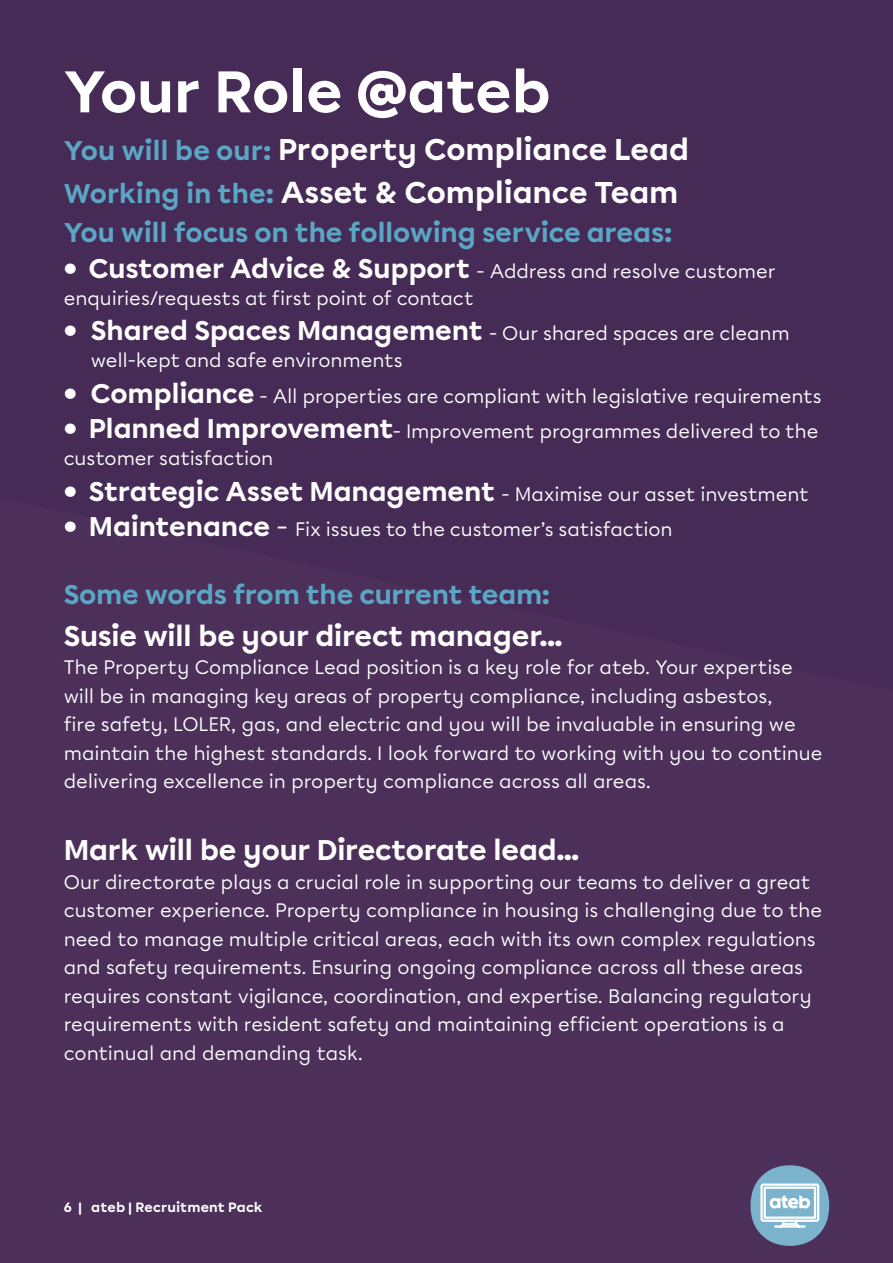
<style>
.page{position:relative;width:893px;height:1263px;background:#462b56}
.page>*{position:absolute;margin:0;border:0;box-sizing:border-box;transform-origin:0 0}
.t1{font:700 58.5px "Chromatica";letter-spacing:-.01em;color:#fff}
.t2{font:700 30px/42.5px "Chromatica";letter-spacing:-.005em;color:#fff}
.t3{font:700 28.5px "Chromatica";letter-spacing:-.01em;color:#fff}
.t4{font:700 27px "Chromatica";letter-spacing:-.01em;color:#5ba6c5}
.t5{font:19.5px/28.5px "Chromatica";letter-spacing:-.01em;color:#fff}
.t6{font:700 13.5px "Chromatica";letter-spacing:.01em;color:#fff}
.s1{font-size:27px;color:#5ba6c5}
.s2{font-weight:700;font-size:27px}
.s3{font-size:27px}
</style>
<div class="page">
<svg style="left:750px;top:1165px;width:79px;height:81px"></svg>
<h1 class="t1" style="left:64px;top:52px;width:488px">Your Role @ateb</h1>
<h2 class="t2" style="left:64px;top:129px;width:627px"><span class="s1">You will be our:</span> Property Compliance Lead<br><span class="s1">Working in the:</span> Asset &amp; Compliance Team</h2>
<h3 class="t4" style="left:64px;top:215px;width:611px">You will focus on the following service areas:</h3>
<p class="t5" style="left:64px;top:258px;width:713px;line-height:27px"><span class="s2">• Customer Advice &amp; Support</span> - Address and resolve customer enquiries/requests at first point of contact</p>
<p class="t5" style="left:91px;top:320px;width:700px;line-height:27px;text-indent:-27px"><span class="s2">• Shared Spaces Management</span> - Our shared spaces are cleanm well-kept and safe environments</p>
<p class="t5" style="left:64px;top:382px;width:759px"><span class="s2">• Compliance</span> - All properties are compliant with legislative requirements</p>
<p class="t5" style="left:64px;top:418px;width:756px;line-height:27px"><span class="s2">• Planned Improvement</span>- Improvement programmes delivered to the customer satisfaction</p>
<p class="t5" style="left:64px;top:480px;width:746px"><span class="s2">• Strategic Asset Management</span> - Maximise our asset investment</p>
<p class="t5" style="left:64px;top:515px;width:610px"><span class="s2">• Maintenance</span> <span class="s3">-</span> Fix issues to the customer’s satisfaction</p>
<h3 class="t4" style="left:64px;top:576px;width:488px">Some words from the current team:</h3>
<h3 class="t3" style="left:64px;top:616px;width:501px">Susie will be your direct manager...</h3>
<p class="t5" style="left:64px;top:653px;width:760px">The Property Compliance Lead position is a key role for ateb. Your expertise will be in managing key areas of property compliance, including asbestos,<br>fire safety, LOLER, gas, and electric and you will be invaluable in ensuring we maintain the highest standards. I look forward to working with you to continue delivering excellence in property compliance across all areas.</p>
<h3 class="t3" style="left:64px;top:831px;width:518px">Mark will be your Directorate lead...</h3>
<p class="t5" style="left:64px;top:868px;width:760px">Our directorate plays a crucial role in supporting our teams to deliver a great customer experience. Property compliance in housing is challenging due to the need to manage multiple critical areas, each with its own complex regulations and safety requirements. Ensuring ongoing compliance across all these areas requires constant vigilance, coordination, and expertise. Balancing regulatory requirements with resident safety and maintaining efficient operations is a continual and demanding task.</p>
<p class="t6" style="left:64px;top:1198px;width:200px">6 | ateb | Recruitment Pack</p>
</div>
